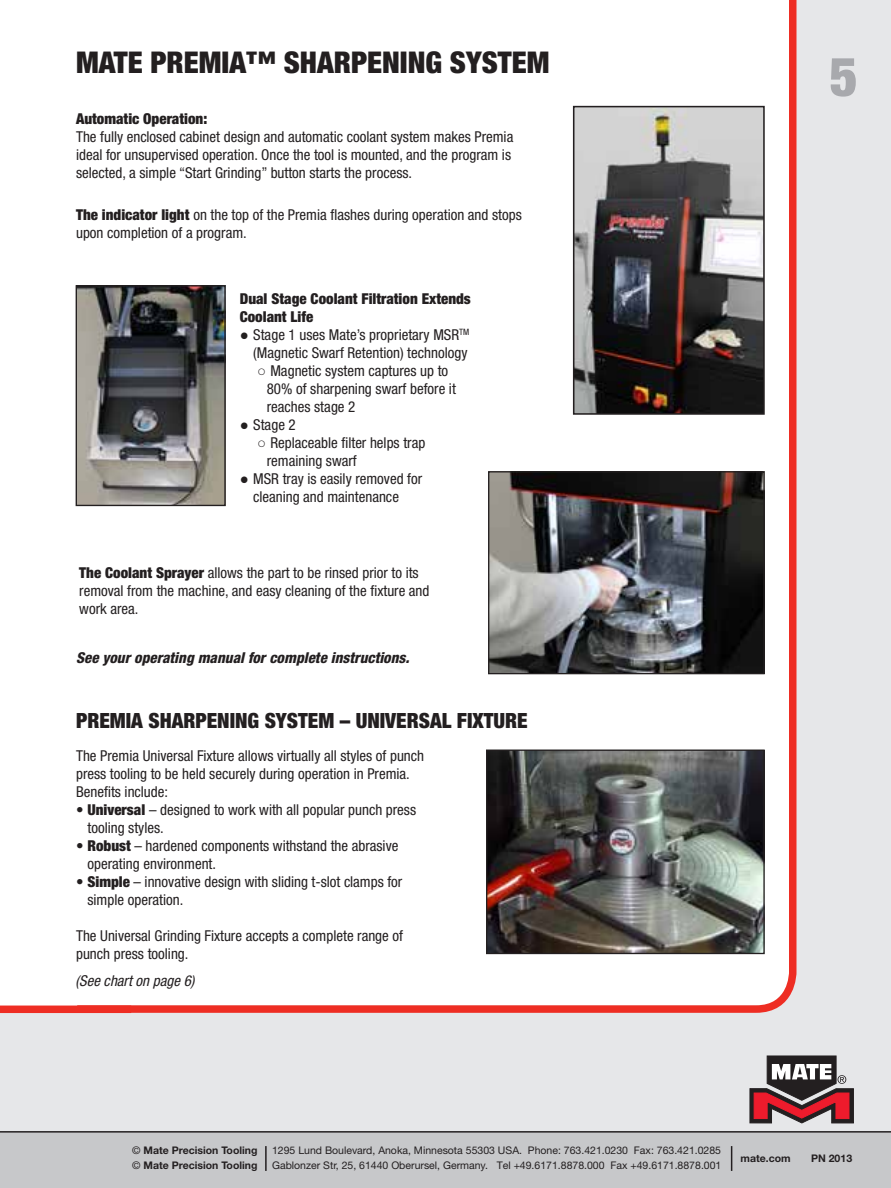
<style>
.page{position:relative;width:891px;height:1188px;background:#e6e7e9}
.page>*{position:absolute;margin:0;border:0;box-sizing:border-box;transform-origin:0 0}
.t1{font:900 condensed 54px "Helvetica Neue LT Std";color:#a8a9ad}
.t2{font:900 condensed 30px "Helvetica Neue LT Std";color:#231f20}
.t3{font:900 condensed 21px "Helvetica Neue LT Std";color:#231f20}
.t4{font:condensed 15px/18px "Helvetica Neue LT Std";color:#231f20}
.t5{font:900 condensed 15px/18px "Helvetica Neue LT Std";color:#231f20}
.t6{font:italic 800 condensed 15px "Helvetica Neue LT Std";color:#231f20}
.t7{font:italic condensed 15px "Helvetica Neue LT Std";color:#231f20}
.t8{font:10.5px "Helvetica Neue LT Std";color:#231f20}
.t9{font:700 10.5px "Helvetica Neue LT Std";color:#231f20}
.s1{font-weight:900}
.s2{font-family:"Impact";font-stretch:normal}
.s3{font-weight:400}
</style>
<div class="page">
<div style="left:0;top:1132px;width:891px;height:56px;background:#c7c8ca"></div>
<hr style="left:0;top:1131px;width:891px;height:2px;background:#231f20">
<div style="left:139px;top:0;width:658px;height:1013px;background:#fff"></div>
<svg style="left:750px;top:1056px;width:104px;height:67px"></svg>
<hr style="left:0;top:0;width:1px;height:1188px;background:#e6e7e9">
<div style="left:0;top:0;width:139px;height:1013px;background:#fff"></div>
<hr style="left:0;top:1132px;width:1px;height:56px;background:#c7c8ca">
<img style="left:576px;top:109px;width:186px;height:303px">
<div style="left:573px;top:106px;width:192px;height:309px;border:2px solid #231f20"></div>
<img style="left:490px;top:473px;width:273px;height:199px">
<div style="left:488px;top:471px;width:277px;height:203px;border:1px solid #231f20"></div>
<img style="left:78px;top:287px;width:146px;height:217px">
<div style="left:76px;top:285px;width:150px;height:221px;border:1px solid #231f20"></div>
<img style="left:488px;top:752px;width:275px;height:200px">
<div style="left:486px;top:750px;width:279px;height:204px;border:1px solid #231f20"></div>
<svg style="left:731px;top:1146px;width:1px;height:25px"></svg>
<hr style="left:265px;top:1146px;width:2px;height:25px;background:#231f20">
<h2 class="t2" style="left:76px;top:44px;width:475px">MATE PREMIA™ SHARPENING SYSTEM</h2>
<p class="t5" style="left:76px;top:110px;width:133px">Automatic Operation:</p>
<p class="t4" style="left:76px;top:128px;width:439px">The fully enclosed cabinet design and automatic coolant system makes Premia ideal for unsupervised operation. Once the tool is mounted, and the program is selected, a simple “Start Grinding” button starts the process.</p>
<p class="t4" style="left:76px;top:206px;width:447px"><span class="s1">The indicator light</span> on the top of the Premia flashes during operation and stops upon completion of a program.</p>
<p class="t5" style="left:240px;top:290px;width:233px">Dual Stage Coolant Filtration Extends<br>Coolant Life</p>
<p class="t4" style="left:240px;top:326px;width:231px;text-align:right"><span class="s2">●</span> Stage 1 uses Mate’s proprietary MSR<sup>TM </sup>(Magnetic Swarf Retention) technology</p>
<p class="t4" style="left:267px;top:362px;width:191px;text-indent:-9px"><span class="s2">○</span> Magnetic system captures up to<br>80% of sharpening swarf before it reaches stage 2</p>
<p class="t4" style="left:240px;top:416px;width:58px"><span class="s2">●</span> Stage 2</p>
<p class="t4" style="left:267px;top:434px;width:160px;text-indent:-9px"><span class="s2">○</span> Replaceable filter helps trap remaining swarf</p>
<p class="t4" style="left:253px;top:470px;width:170px;text-indent:-14px"><span class="s2">●</span> MSR tray is easily removed for cleaning and maintenance</p>
<p class="t4" style="left:79px;top:563px;width:352px"><span class="s1">The Coolant Sprayer</span> allows the part to be rinsed prior to its removal from the machine, and easy cleaning of the fixture and work area.</p>
<p class="t6" style="left:76px;top:648px;width:335px">See your operating manual for complete instructions.</p>
<h3 class="t3" style="left:76px;top:707px;width:453px">PREMIA SHARPENING SYSTEM – UNIVERSAL FIXTURE</h3>
<p class="t4" style="left:76px;top:747px;width:350px">The Premia Universal Fixture allows virtually all styles of punch press tooling to be held securely during operation in Premia.<br>Benefits include:</p>
<p class="t4" style="left:87px;top:801px;width:330px;text-indent:-11px"><span class="s1">• Universal</span> – designed to work with all popular punch press tooling styles.</p>
<p class="t4" style="left:87px;top:837px;width:312px;text-indent:-11px"><span class="s1">• Robust</span> – hardened components withstand the abrasive operating environment.</p>
<p class="t4" style="left:87px;top:873px;width:316px;text-indent:-11px"><span class="s1">• Simple</span> – innovative design with sliding t-slot clamps for simple operation.</p>
<p class="t4" style="left:76px;top:927px;width:328px">The Universal Grinding Fixture accepts a complete range of punch press tooling.</p>
<p class="t7" style="left:76px;top:972px;width:120px">(See chart on page 6)</p>
<h1 class="t1" style="left:830px;top:43px;width:30px">5</h1>
<p class="t9" style="left:132px;top:1144px;width:127px"><span class="s3">©</span> Mate Precision Tooling</p>
<p class="t8" style="left:272px;top:1144px;width:451px">1295 Lund Boulevard, Anoka, Minnesota 55303 USA. Phone: 763.421.0230 Fax: 763.421.0285</p>
<p class="t9" style="left:132px;top:1158px;width:127px"><span class="s3">©</span> Mate Precision Tooling</p>
<p class="t8" style="left:272px;top:1159px;width:451px">Gablonzer Str, 25, 61440 Oberursel, Germany. Tel +49.6171.8878.000 Fax +49.6171.8878.001</p>
<p class="t9" style="left:741px;top:1152px;width:52px">mate.com</p>
<p class="t9" style="left:811px;top:1152px;width:43px">PN 2013</p>
</div>
